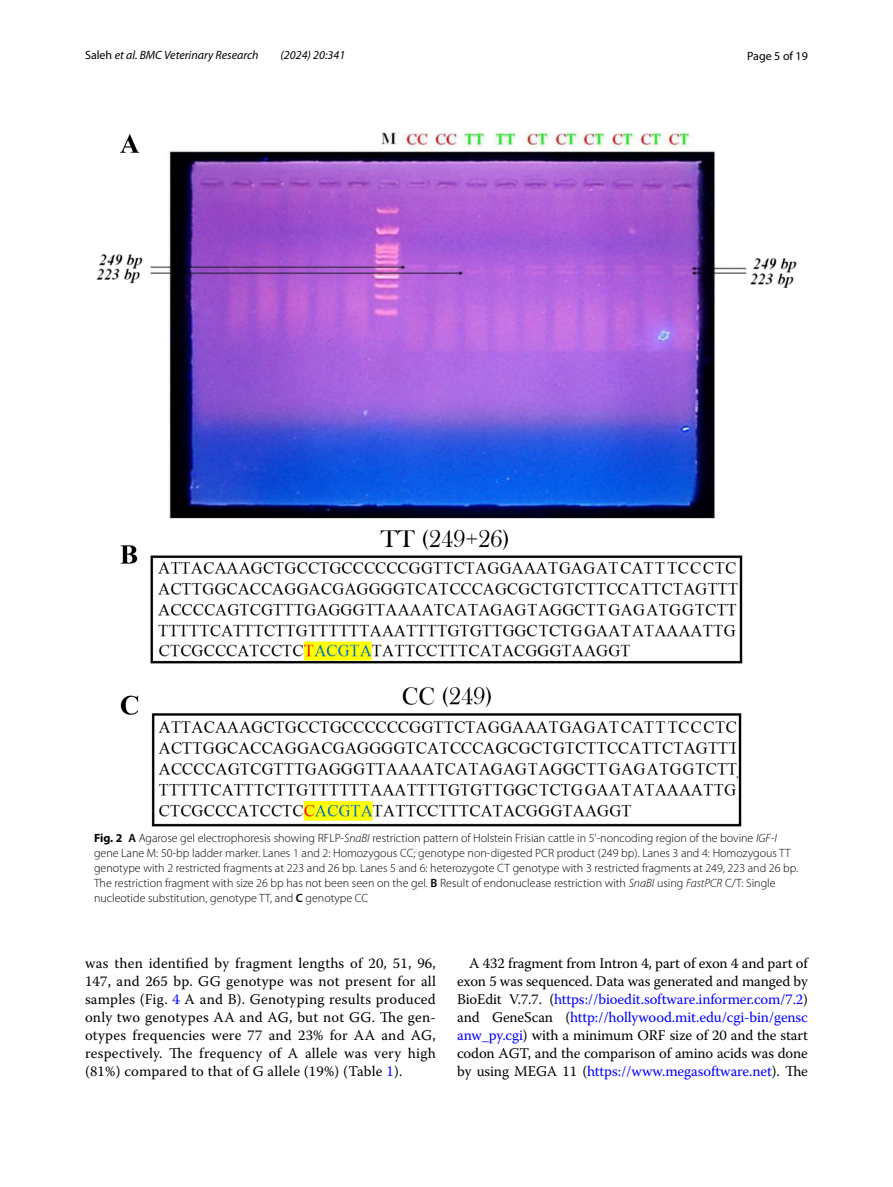
<style>
.page{position:relative;width:893px;height:1187px;background:#fff}
.page>*{position:absolute;margin:0;border:0;box-sizing:border-box;transform-origin:0 0}
.t1{font:14.7px/18px "Warnock Pro";letter-spacing:.005em;color:#000;text-align:justify}
.t2{font:300 12px/15px "Myriad Pro";color:#000}
.t3{font:italic 12px "Myriad Pro";color:#000}
.t4{font:12px "Myriad Pro";color:#000}
.s1{font-style:normal}
.s2{font-weight:700}
.s3{font-weight:600}
.s4{font-style:italic}
.s5{color:#00f}
</style>
<div class="page">
<img style="left:96px;top:133px;width:701px;height:693px">
<p class="t3" style="left:85px;top:48px;width:175px"><span class="s1">Saleh</span> et al. BMC Veterinary Research</p>
<p class="t3" style="left:281px;top:48px;width:66px">(2024) 20:341</p>
<p class="t4" style="left:747px;top:48px;width:62px">Page 5 of 19</p>
<p class="t2" style="left:94px;top:830px;width:706px"><span class="s2">Fig. 2</span> <span class="s3">A</span> Agarose gel electrophoresis showing RFLP-<span class="s4">SnaBI</span> restriction pattern of Holstein Frisian cattle in 5’-noncoding region of the bovine <span class="s4">IGF-I </span>gene Lane M: 50-bp ladder marker. Lanes 1 and 2: Homozygous CC; genotype non-digested PCR product (249 bp). Lanes 3 and 4: Homozygous TT genotype with 2 restricted fragments at 223 and 26 bp. Lanes 5 and 6: heterozygote CT genotype with 3 restricted fragments at 249, 223 and 26 bp.<br>The restriction fragment with size 26 bp has not been seen on the gel. <span class="s3">B</span> Result of endonuclease restriction with <span class="s4">SnaBI</span> using <span class="s4">FastPCR</span> C/T: Single nucleotide substitution, genotype TT, and <span class="s3">C</span> genotype CC</p>
<p class="t1" style="left:85px;top:953px;width:352px">was then identified by fragment lengths of 20, 51, 96, 147, and 265 bp. GG genotype was not present for all samples (Fig. <span class="s5">4</span> A and B). Genotyping results produced only two genotypes AA and AG, but not GG. The gen&shy;otypes frequencies were 77 and 23% for AA and AG, respectively. The frequency of A allele was very high (81%) compared to that of G allele (19%) (Table <span class="s5">1</span>).</p>
<p class="t1" style="left:457px;top:953px;width:352px;text-indent:12px">A 432 fragment from Intron 4, part of exon 4 and part of exon 5 was sequenced. Data was generated and manged by BioEdit V.7.7. (<span class="s5">https://bioedit.software.informer.com/7.2</span>) and GeneScan (<span class="s5">http://hollywood.mit.edu/cgi-bin/gensc anw_py.cgi</span>) with a minimum ORF size of 20 and the start codon AGT, and the comparison of amino acids was done by using MEGA 11 (<span class="s5">https://www.megasoftware.net</span>). The</p>
</div>
